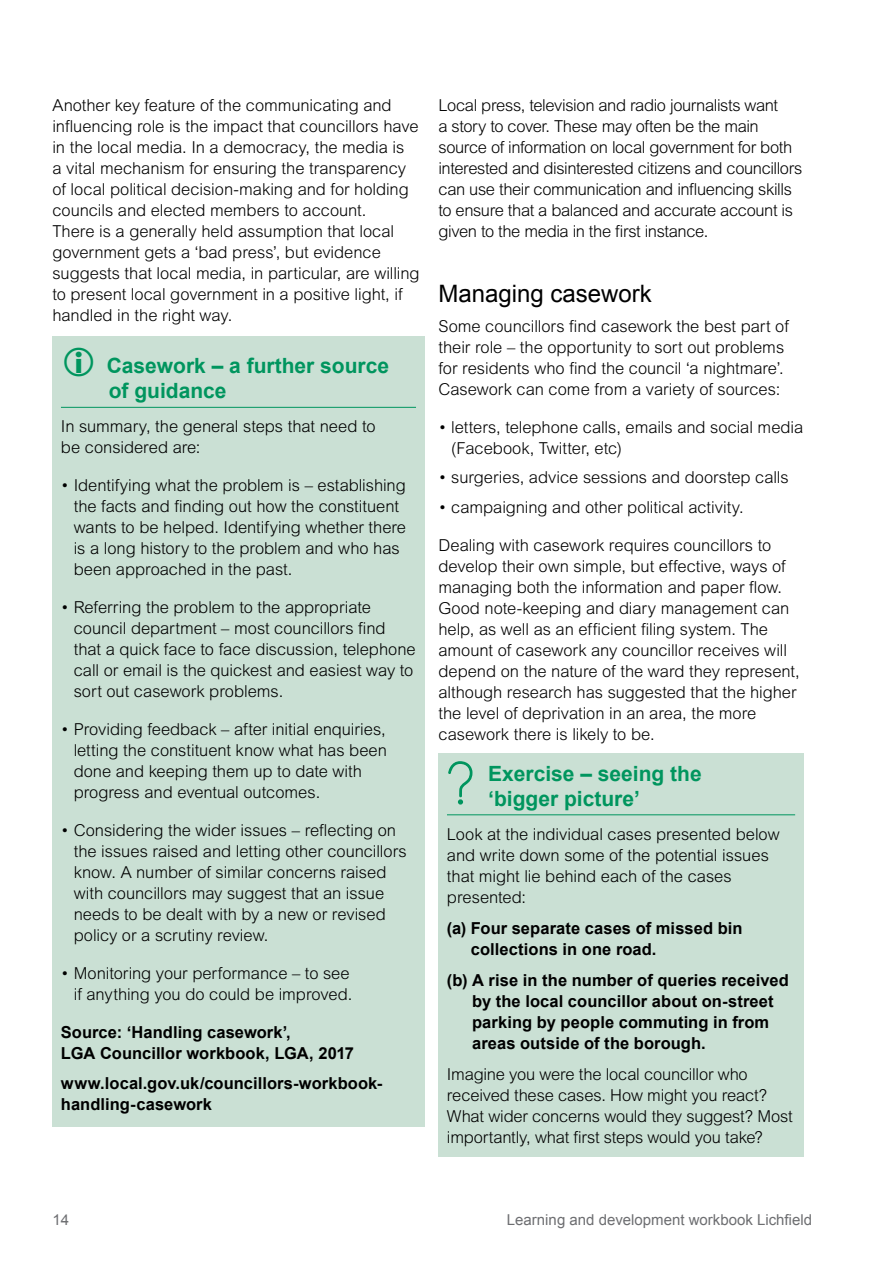
<style>
.page{position:relative;width:893px;height:1263px;background:#fff}
.page>*{position:absolute;margin:0;border:0;box-sizing:border-box;transform-origin:0 0}
.t1{font:24px "Arial";color:#000}
.t2{font:700 21px/25.2px "Arial";color:#00955e}
.t3{font:300 16.5px/21px "Arial MT Std";letter-spacing:-.005em;color:#000}
.t4{font:300 16.5px/21px "Arial MT Std";letter-spacing:-.025em;color:#000}
.t5{font:700 16.5px/21px "Arial";letter-spacing:.005em;color:#000}
.t6{font:15px "Arial";color:#6d6e71}
</style>
<div class="page">
<div style="left:52px;top:336px;width:372px;height:791px;background:#cae0d4"></div>
<hr style="left:61px;top:407px;width:355px;height:1px;background:#00955e">
<div style="left:438px;top:753px;width:366px;height:404px;background:#cae0d4"></div>
<hr style="left:447px;top:814px;width:348px;height:1px;background:#00955e">
<svg style="left:448px;top:761px;width:25px;height:43px"></svg>
<p class="t3" style="left:52px;top:95px;width:369px">Another key feature of the communicating and influencing role is the impact that councillors have in the local media. In a democracy, the media is<br>a vital mechanism for ensuring the transparency of local political decision-making and for holding councils and elected members to account.<br>There is a generally held assumption that local government gets a ‘bad press’, but evidence suggests that local media, in particular, are willing to present local government in a positive light, if handled in the right way.</p>
<p class="t4" style="left:438px;top:95px;width:365px">Local press, television and radio journalists want<br>a story to cover. These may often be the main source of information on local government for both interested and disinterested citizens and councillors can use their communication and influencing skills to ensure that a balanced and accurate account is given to the media in the first instance.</p>
<h1 class="t1" style="left:438px;top:278px;width:215px">Managing casework</h1>
<p class="t3" style="left:438px;top:315px;width:352px">Some councillors find casework the best part of their role – the opportunity to sort out problems for residents who find the council ‘a nightmare’.<br>Casework can come from a variety of sources:</p>
<p class="t3" style="left:451px;top:416px;width:354px;text-indent:-13px">• letters, telephone calls, emails and social media (Facebook, Twitter, etc)</p>
<p class="t3" style="left:438px;top:467px;width:352px">• surgeries, advice sessions and doorstep calls</p>
<p class="t3" style="left:438px;top:496px;width:307px">• campaigning and other political activity.</p>
<p class="t3" style="left:438px;top:534px;width:363px">Dealing with casework requires councillors to develop their own simple, but effective, ways of managing both the information and paper flow.<br>Good note-keeping and diary management can help, as well as an efficient filing system. The amount of casework any councillor receives will depend on the nature of the ward they represent, although research has suggested that the higher the level of deprivation in an area, the more casework there is likely to be.</p>
<p class="t2" style="left:107px;top:354px;width:284px">Casework – a further source of guidance</p>
<p class="t3" style="left:61px;top:416px;width:316px">In summary, the general steps that need to be considered are:</p>
<p class="t3" style="left:74px;top:475px;width:334px;text-indent:-13px">• Identifying what the problem is – establishing the facts and finding out how the constituent wants to be helped. Identifying whether there is a long history to the problem and who has been approached in the past.</p>
<p class="t3" style="left:74px;top:597px;width:343px;text-indent:-13px">• Referring the problem to the appropriate council department – most councillors find that a quick face to face discussion, telephone call or email is the quickest and easiest way to sort out casework problems.</p>
<p class="t3" style="left:74px;top:719px;width:315px;text-indent:-13px">• Providing feedback – after initial enquiries, letting the constituent know what has been done and keeping them up to date with progress and eventual outcomes.</p>
<p class="t3" style="left:74px;top:820px;width:335px;text-indent:-13px">• Considering the wider issues – reflecting on the issues raised and letting other councillors know. A number of similar concerns raised with councillors may suggest that an issue needs to be dealt with by a new or revised policy or a scrutiny review.</p>
<p class="t3" style="left:61px;top:963px;width:293px;text-align:right">• Monitoring your performance – to see if anything you do could be improved.</p>
<p class="t5" style="left:61px;top:1023px;width:295px">Source: ‘Handling casework’,<br>LGA Councillor workbook, LGA, 2017</p>
<p class="t5" style="left:61px;top:1073px;width:323px">www.local.gov.uk/councillors-workbook&shy;handling-casework</p>
<p class="t2" style="left:488px;top:761px;width:215px">Exercise – seeing the ‘bigger picture’</p>
<p class="t3" style="left:447px;top:823px;width:334px">Look at the individual cases presented below and write down some of the potential issues that might lie behind each of the cases presented:</p>
<p class="t5" style="left:471px;top:918px;width:273px;text-indent:-24px">(a) Four separate cases of missed bin collections in one road.</p>
<p class="t5" style="left:472px;top:970px;width:318px;text-indent:-25px">(b) A rise in the number of queries received by the local councillor about on-street parking by people commuting in from areas outside of the borough.</p>
<p class="t3" style="left:447px;top:1064px;width:347px">Imagine you were the local councillor who received these cases. How might you react?<br>What wider concerns would they suggest? Most importantly, what first steps would you take?</p>
<p class="t6" style="left:52px;top:1210px;width:18px">14</p>
<p class="t6" style="left:507px;top:1210px;width:307px">Learning and development workbook Lichfield</p>
</div>
